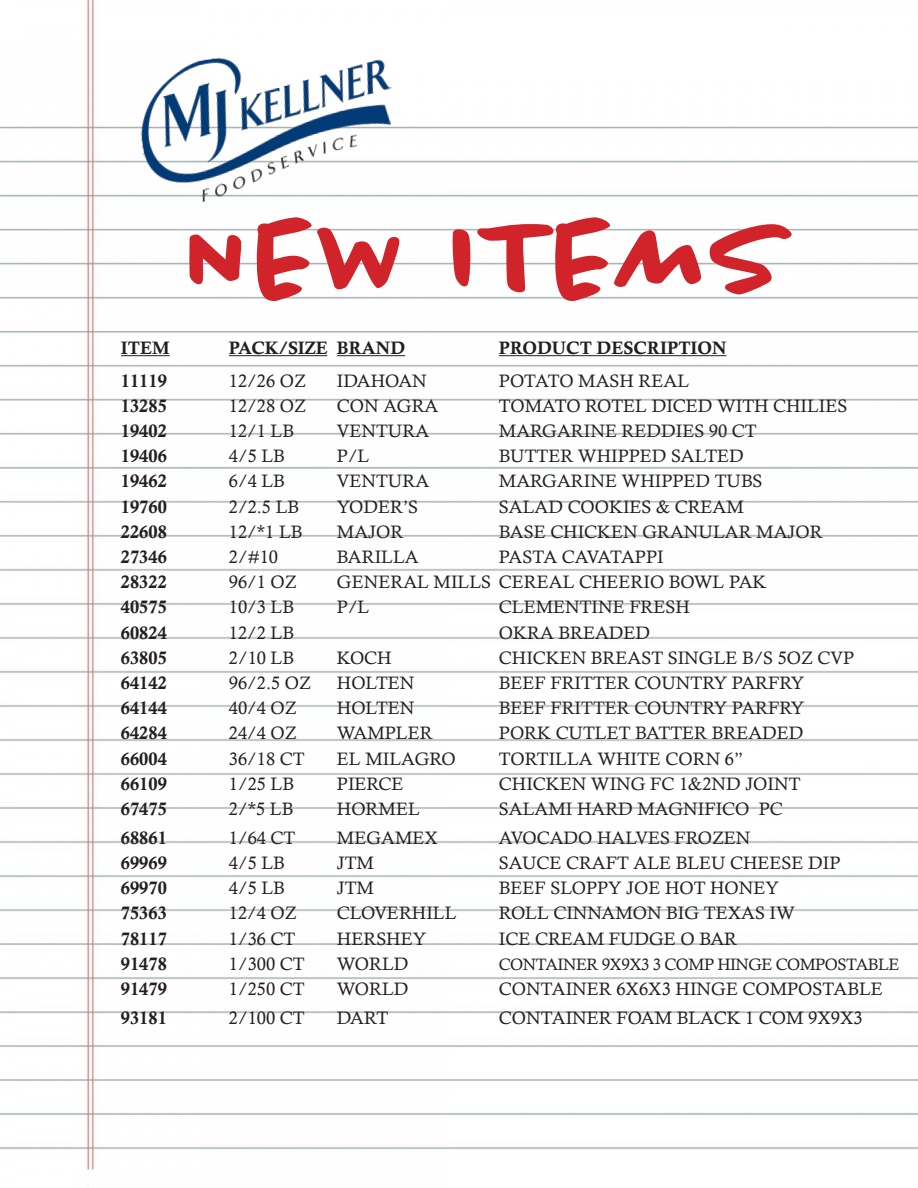
<style>
.page{position:relative;width:918px;height:1188px;background:#fff}
.page>*{position:absolute;margin:0;border:0;box-sizing:border-box;transform-origin:0 0}
.t1{font:500 124.5px "Chantal";color:#d1232a}
.t2{font:18px "Calisto";color:#231f20}
.t3{font:18px "Calis MT Bol";color:#231f20}
.t4{font:18px "Calis MT Bol";letter-spacing:-.02em;color:#231f20}
.t5{font:18px "Calisto";letter-spacing:-.02em;color:#231f20}
.t6{font:16.5px "Calisto";letter-spacing:-.03em;color:#231f20}
</style>
<div class="page">
<img style="left:0;top:0;width:918px;height:1170px">
<hr style="left:121px;top:355px;width:49px;height:1px;background:#231f20">
<hr style="left:229px;top:355px;width:98px;height:1px;background:#231f20">
<hr style="left:337px;top:355px;width:68px;height:1px;background:#231f20">
<hr style="left:499px;top:355px;width:227px;height:1px;background:#231f20">
<img style="left:132px;top:35px;width:272px;height:174px">
<p class="t1" style="left:186px;top:182px;width:607px">NEW ITEMS</p>
<p class="t3" style="left:121px;top:338px;width:50px">ITEM</p>
<p class="t4" style="left:229px;top:338px;width:178px">PACK/SIZE BRAND</p>
<p class="t3" style="left:499px;top:338px;width:229px">PRODUCT DESCRIPTION</p>
<p class="t3" style="left:121px;top:370px;width:47px">11119</p>
<p class="t2" style="left:229px;top:370px;width:78px">12/26 OZ</p>
<p class="t2" style="left:337px;top:370px;width:91px">IDAHOAN</p>
<p class="t2" style="left:499px;top:370px;width:192px">POTATO MASH REAL</p>
<p class="t3" style="left:121px;top:395px;width:47px">13285</p>
<p class="t2" style="left:229px;top:395px;width:78px">12/28 OZ</p>
<p class="t2" style="left:337px;top:395px;width:103px">CON AGRA</p>
<p class="t2" style="left:499px;top:395px;width:350px">TOMATO ROTEL DICED WITH CHILIES</p>
<p class="t3" style="left:121px;top:420px;width:47px">19402</p>
<p class="t2" style="left:229px;top:420px;width:67px">12/1 LB</p>
<p class="t2" style="left:337px;top:420px;width:94px">VENTURA</p>
<p class="t2" style="left:499px;top:420px;width:259px">MARGARINE REDDIES 90 CT</p>
<p class="t3" style="left:121px;top:446px;width:47px">19406</p>
<p class="t2" style="left:229px;top:446px;width:57px">4/5 LB</p>
<p class="t2" style="left:337px;top:446px;width:34px">P/L</p>
<p class="t2" style="left:499px;top:446px;width:246px">BUTTER WHIPPED SALTED</p>
<p class="t3" style="left:121px;top:471px;width:47px">19462</p>
<p class="t2" style="left:229px;top:471px;width:57px">6/4 LB</p>
<p class="t2" style="left:337px;top:471px;width:94px">VENTURA</p>
<p class="t2" style="left:499px;top:471px;width:265px">MARGARINE WHIPPED TUBS</p>
<p class="t3" style="left:121px;top:496px;width:47px">19760</p>
<p class="t2" style="left:229px;top:496px;width:72px">2/2.5 LB</p>
<p class="t2" style="left:337px;top:496px;width:83px">YODER’S</p>
<p class="t2" style="left:499px;top:496px;width:247px">SALAD COOKIES &amp; CREAM</p>
<p class="t3" style="left:121px;top:521px;width:47px">22608</p>
<p class="t2" style="left:229px;top:521px;width:75px">12/*1 LB</p>
<p class="t2" style="left:337px;top:521px;width:68px">MAJOR</p>
<p class="t2" style="left:499px;top:521px;width:325px">BASE CHICKEN GRANULAR MAJOR</p>
<p class="t3" style="left:121px;top:546px;width:47px">27346</p>
<p class="t2" style="left:229px;top:546px;width:51px">2/#10</p>
<p class="t2" style="left:337px;top:546px;width:83px">BARILLA</p>
<p class="t5" style="left:499px;top:546px;width:166px">PASTA CAVATAPPI</p>
<p class="t3" style="left:121px;top:572px;width:47px">28322</p>
<p class="t2" style="left:229px;top:572px;width:69px">96/1 OZ</p>
<p class="t2" style="left:337px;top:572px;width:431px">GENERAL MILLS CEREAL CHEERIO BOWL PAK</p>
<p class="t3" style="left:121px;top:597px;width:47px">40575</p>
<p class="t2" style="left:229px;top:597px;width:67px">10/3 LB</p>
<p class="t2" style="left:337px;top:597px;width:34px">P/L</p>
<p class="t2" style="left:499px;top:597px;width:193px">CLEMENTINE FRESH</p>
<p class="t3" style="left:121px;top:622px;width:47px">60824</p>
<p class="t2" style="left:229px;top:622px;width:67px">12/2 LB</p>
<p class="t2" style="left:499px;top:622px;width:153px">OKRA BREADED</p>
<p class="t3" style="left:121px;top:647px;width:47px">63805</p>
<p class="t2" style="left:229px;top:647px;width:67px">2/10 LB</p>
<p class="t2" style="left:337px;top:647px;width:56px">KOCH</p>
<p class="t2" style="left:499px;top:647px;width:357px">CHICKEN BREAST SINGLE B/S 5OZ CVP</p>
<p class="t3" style="left:121px;top:672px;width:47px">64142</p>
<p class="t2" style="left:229px;top:672px;width:83px">96/2.5 OZ</p>
<p class="t2" style="left:337px;top:672px;width:79px">HOLTEN</p>
<p class="t2" style="left:499px;top:672px;width:307px">BEEF FRITTER COUNTRY PARFRY</p>
<p class="t3" style="left:121px;top:698px;width:47px">64144</p>
<p class="t2" style="left:229px;top:698px;width:69px">40/4 OZ</p>
<p class="t2" style="left:337px;top:698px;width:79px">HOLTEN</p>
<p class="t2" style="left:499px;top:698px;width:307px">BEEF FRITTER COUNTRY PARFRY</p>
<p class="t3" style="left:121px;top:723px;width:47px">64284</p>
<p class="t2" style="left:229px;top:723px;width:69px">24/4 OZ</p>
<p class="t2" style="left:337px;top:723px;width:97px">WAMPLER</p>
<p class="t2" style="left:499px;top:723px;width:306px">PORK CUTLET BATTER BREADED</p>
<p class="t3" style="left:121px;top:748px;width:47px">66004</p>
<p class="t2" style="left:229px;top:748px;width:77px">36/18 CT</p>
<p class="t2" style="left:337px;top:748px;width:120px">EL MILAGRO</p>
<p class="t2" style="left:499px;top:748px;width:246px">TORTILLA WHITE CORN 6”</p>
<p class="t3" style="left:121px;top:773px;width:47px">66109</p>
<p class="t2" style="left:229px;top:773px;width:67px">1/25 LB</p>
<p class="t2" style="left:337px;top:773px;width:68px">PIERCE</p>
<p class="t2" style="left:499px;top:773px;width:303px">CHICKEN WING FC 1&amp;2ND JOINT</p>
<p class="t3" style="left:121px;top:798px;width:47px">67475</p>
<p class="t2" style="left:229px;top:798px;width:66px">2/*5 LB</p>
<p class="t2" style="left:337px;top:798px;width:84px">HORMEL</p>
<p class="t2" style="left:499px;top:798px;width:285px">SALAMI HARD MAGNIFICO PC</p>
<p class="t3" style="left:121px;top:827px;width:47px">68861</p>
<p class="t2" style="left:229px;top:827px;width:68px">1/64 CT</p>
<p class="t2" style="left:337px;top:827px;width:103px">MEGAMEX</p>
<p class="t2" style="left:499px;top:827px;width:253px">AVOCADO HALVES FROZEN</p>
<p class="t3" style="left:121px;top:852px;width:47px">69969</p>
<p class="t2" style="left:229px;top:852px;width:57px">4/5 LB</p>
<p class="t2" style="left:337px;top:852px;width:39px">JTM</p>
<p class="t2" style="left:499px;top:852px;width:343px">SAUCE CRAFT ALE BLEU CHEESE DIP</p>
<p class="t3" style="left:121px;top:878px;width:47px">69970</p>
<p class="t2" style="left:229px;top:878px;width:57px">4/5 LB</p>
<p class="t2" style="left:337px;top:878px;width:39px">JTM</p>
<p class="t2" style="left:499px;top:878px;width:281px">BEEF SLOPPY JOE HOT HONEY</p>
<p class="t3" style="left:121px;top:903px;width:47px">75363</p>
<p class="t2" style="left:229px;top:903px;width:69px">12/4 OZ</p>
<p class="t2" style="left:337px;top:903px;width:121px">CLOVERHILL</p>
<p class="t2" style="left:499px;top:903px;width:297px">ROLL CINNAMON BIG TEXAS IW</p>
<p class="t3" style="left:121px;top:928px;width:47px">78117</p>
<p class="t2" style="left:229px;top:928px;width:68px">1/36 CT</p>
<p class="t2" style="left:337px;top:928px;width:91px">HERSHEY</p>
<p class="t2" style="left:499px;top:928px;width:240px">ICE CREAM FUDGE O BAR</p>
<p class="t3" style="left:121px;top:953px;width:47px">91478</p>
<p class="t2" style="left:229px;top:953px;width:77px">1/300 CT</p>
<p class="t2" style="left:337px;top:953px;width:73px">WORLD</p>
<p class="t6" style="left:499px;top:955px;width:402px">CONTAINER 9X9X3 3 COMP HINGE COMPOSTABLE</p>
<p class="t3" style="left:121px;top:978px;width:47px">91479</p>
<p class="t2" style="left:229px;top:978px;width:77px">1/250 CT</p>
<p class="t2" style="left:337px;top:978px;width:73px">WORLD</p>
<p class="t2" style="left:499px;top:978px;width:385px">CONTAINER 6X6X3 HINGE COMPOSTABLE</p>
<p class="t3" style="left:121px;top:1007px;width:47px">93181</p>
<p class="t2" style="left:229px;top:1007px;width:77px">2/100 CT</p>
<p class="t2" style="left:337px;top:1007px;width:53px">DART</p>
<p class="t2" style="left:499px;top:1007px;width:365px">CONTAINER FOAM BLACK 1 COM 9X9X3</p>
</div>
